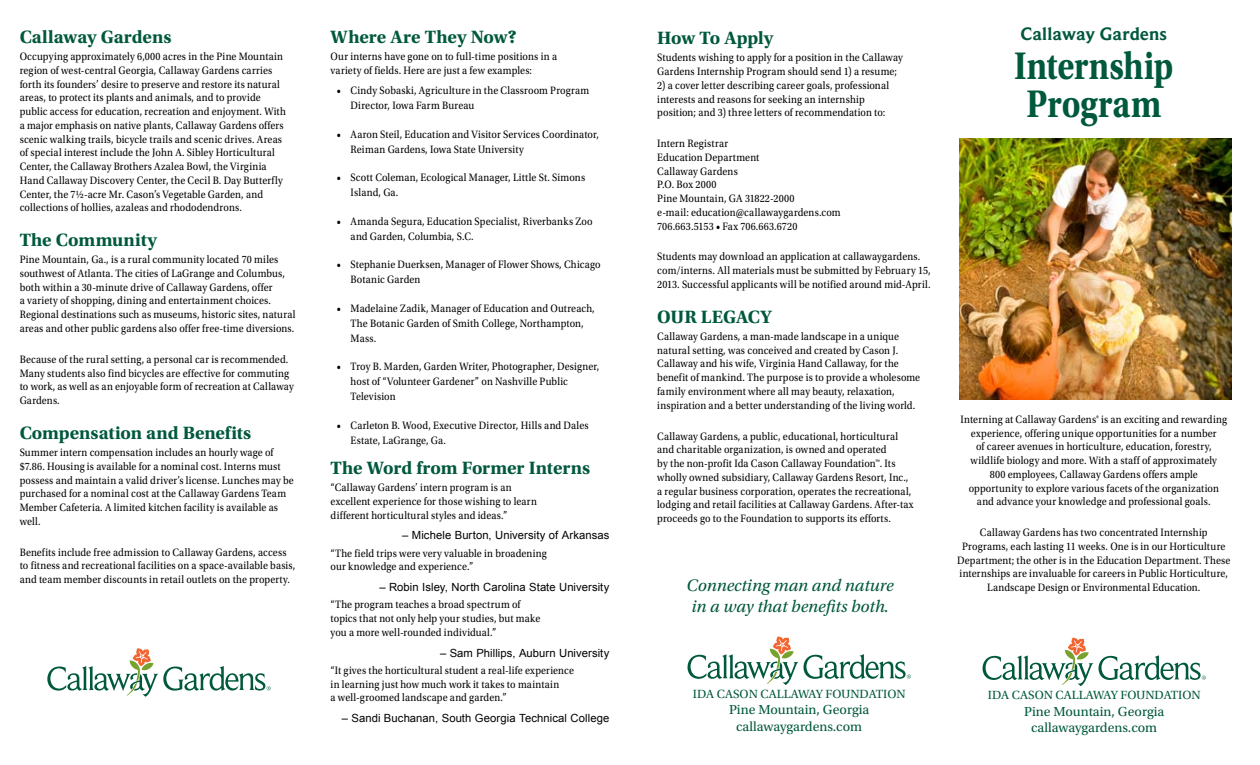
<style>
.page{position:relative;width:1260px;height:765px;background:#fff}
.page>*{position:absolute;margin:0;border:0;box-sizing:border-box;transform-origin:0 0}
.t1{font:700 40.5px/37.5px "Utopia Std";color:#00583d;text-align:center;scale:.83 1}
.t2{font:700 18.75px "Utopia Std";letter-spacing:-.005em;color:#00583d}
.t3{font:700 18.75px "Beaufort";letter-spacing:.005em;color:#00583d}
.t4{font:italic 17.5px "Utopia Std";color:#00583d}
.t5{font:13.75px/16.5px "Utopia Std";color:#00583d;text-align:center}
.t6{font:12.5px "Utopia Std";color:#00583d}
.t7{font:11.25px/13.8px "Utopia Std";letter-spacing:.015em;color:#000;scale:.9 1}
.t8{font:11.25px "Arial";letter-spacing:.005em;color:#000}
</style>
<div class="page">
<img style="left:960px;top:139px;width:272px;height:261px">
<svg style="left:688px;top:636px;width:223px;height:49px"></svg>
<svg style="left:983px;top:638px;width:223px;height:48px"></svg>
<svg style="left:47px;top:648px;width:224px;height:49px"></svg>
<h2 class="t2" style="left:20px;top:26px;width:153px">Callaway Gardens</h2>
<p class="t7" style="left:20px;top:50px;width:297px">Occupying approximately 6,000 acres in the Pine Mountain region of west-central Georgia, Callaway Gardens carries forth its founders’ desire to preserve and restore its natural areas, to protect its plants and animals, and to provide public access for education, recreation and enjoyment. With a major emphasis on native plants, Callaway Gardens offers scenic walking trails, bicycle trails and scenic drives. Areas of special interest include the John A. Sibley Horticultural Center, the Callaway Brothers Azalea Bowl, the Virginia Hand Callaway Discovery Center, the Cecil B. Day Butterfly Center, the 7½-acre Mr. Cason’s Vegetable Garden, and collections of hollies, azaleas and rhododendrons.</p>
<h2 class="t2" style="left:20px;top:229px;width:139px">The Community</h2>
<p class="t7" style="left:20px;top:253px;width:308px">Pine Mountain, Ga., is a rural community located 70 miles southwest of Atlanta. The cities of LaGrange and Columbus, both within a 30-minute drive of Callaway Gardens, offer<br>a variety of shopping, dining and entertainment choices.<br>Regional destinations such as museums, historic sites, natural areas and other public gardens also offer free-time diversions.</p>
<p class="t7" style="left:20px;top:353px;width:306px">Because of the rural setting, a personal car is recommended.<br>Many students also find bicycles are effective for commuting to work, as well as an enjoyable form of recreation at Callaway Gardens.</p>
<h2 class="t2" style="left:20px;top:422px;width:233px">Compensation and Benefits</h2>
<p class="t7" style="left:20px;top:446px;width:306px">Summer intern compensation includes an hourly wage of $7.86. Housing is available for a nominal cost. Interns must possess and maintain a valid driver’s license. Lunches may be purchased for a nominal cost at the Callaway Gardens Team Member Cafeteria. A limited kitchen facility is available as well.</p>
<p class="t7" style="left:20px;top:545px;width:308px">Benefits include free admission to Callaway Gardens, access to fitness and recreational facilities on a space-available basis, and team member discounts in retail outlets on the property.</p>
<h2 class="t2" style="left:331px;top:26px;width:188px">Where Are They Now?</h2>
<p class="t7" style="left:331px;top:50px;width:253px">Our interns have gone on to full-time positions in a variety of fields. Here are just a few examples:</p>
<p class="t7" style="left:351px;top:83px;width:267px;line-height:15px;text-indent:-14px">• Cindy Sobaski, Agriculture in the Classroom Program<br>Director, Iowa Farm Bureau</p>
<p class="t7" style="left:351px;top:127px;width:278px;line-height:15px;text-indent:-14px">• Aaron Steil, Education and Visitor Services Coordinator,<br>Reiman Gardens, Iowa State University</p>
<p class="t7" style="left:351px;top:170px;width:262px;line-height:15px;text-indent:-14px">• Scott Coleman, Ecological Manager, Little St. Simons<br>Island, Ga.</p>
<p class="t7" style="left:351px;top:214px;width:271px;line-height:15px;text-indent:-14px">• Amanda Segura, Education Specialist, Riverbanks Zoo and Garden, Columbia, S.C.</p>
<p class="t7" style="left:351px;top:257px;width:279px;line-height:15px;text-indent:-14px">• Stephanie Duerksen, Manager of Flower Shows, Chicago<br>Botanic Garden</p>
<p class="t7" style="left:351px;top:301px;width:273px;line-height:15px;text-indent:-14px">• Madelaine Zadik, Manager of Education and Outreach,<br>The Botanic Garden of Smith College, Northampton,<br>Mass.</p>
<p class="t7" style="left:351px;top:359px;width:278px;line-height:15px;text-indent:-14px">• Troy B. Marden, Garden Writer, Photographer, Designer, host of “Volunteer Gardener” on Nashville Public<br>Television</p>
<p class="t7" style="left:351px;top:418px;width:266px;line-height:15px;text-indent:-14px">• Carleton B. Wood, Executive Director, Hills and Dales<br>Estate, LaGrange, Ga.</p>
<h2 class="t2" style="left:331px;top:457px;width:261px">The Word from Former Interns</h2>
<p class="t7" style="left:331px;top:481px;width:231px">“Callaway Gardens’ intern program is an excellent experience for those wishing to learn different horticultural styles and ideas.”</p>
<p class="t8" style="left:402px;top:528px;width:209px">– Michele Burton, University of Arkansas</p>
<p class="t7" style="left:331px;top:546px;width:242px">“The field trips were very valuable in broadening our knowledge and experience.”</p>
<p class="t8" style="left:379px;top:580px;width:231px">– Robin Isley, North Carolina State University</p>
<p class="t7" style="left:331px;top:598px;width:235px">“The program teaches a broad spectrum of topics that not only help your studies, but make you a more well-rounded individual.”</p>
<p class="t8" style="left:440px;top:645px;width:171px">– Sam Phillips, Auburn University</p>
<p class="t7" style="left:331px;top:664px;width:272px">“It gives the horticultural student a real-life experience in learning just how much work it takes to maintain<br>a well-groomed landscape and garden.”</p>
<p class="t8" style="left:342px;top:711px;width:269px">– Sandi Buchanan, South Georgia Technical College</p>
<h2 class="t3" style="left:1021px;top:22px;width:148px">Callaway Gardens</h2>
<h1 class="t1" style="left:1014px;top:48px;width:193px">Internship<br>Program</h1>
<h2 class="t2" style="left:657px;top:27px;width:118px">How To Apply</h2>
<p class="t7" style="left:657px;top:51px;width:275px">Students wishing to apply for a position in the Callaway<br>Gardens Internship Program should send 1) a resume;</p>
<p class="t7" style="left:657px;top:78px;width:259px">2) a cover letter describing career goals, professional interests and reasons for seeking an internship position; and 3) three letters of recommendation to:</p>
<p class="t7" style="left:657px;top:137px;width:205px">Intern Registrar<br>Education Department<br>Callaway Gardens<br>P.O. Box 2000<br>Pine Mountain, GA 31822-2000<br>e-mail: education@callawaygardens.com<br>706.663.5153 • Fax 706.663.6720</p>
<p class="t7" style="left:657px;top:250px;width:305px">Students may download an application at callawaygardens. com/interns. All materials must be submitted by February 15,<br>2013. Successful applicants will be notified around mid-April.</p>
<h2 class="t2" style="left:657px;top:306px;width:116px">OUR LEGACY</h2>
<p class="t7" style="left:657px;top:330px;width:294px">Callaway Gardens, a man-made landscape in a unique natural setting, was conceived and created by Cason J.<br>Callaway and his wife, Virginia Hand Callaway, for the benefit of mankind. The purpose is to provide a wholesome family environment where all may beauty, relaxation, inspiration and a better understanding of the living world.</p>
<p class="t7" style="left:657px;top:429px;width:286px">Callaway Gardens, a public, educational, horticultural and charitable organization, is owned and operated<br>by the non-profit Ida Cason Callaway Foundation™. Its wholly owned subsidiary, Callaway Gardens Resort, Inc., a regular business corporation, operates the recreational, lodging and retail facilities at Callaway Gardens. After-tax proceeds go to the Foundation to supports its efforts.</p>
<p class="t7" style="left:960px;top:413px;width:298px;text-align:center">Interning at Callaway Gardens® is an exciting and rewarding experience, offering unique opportunities for a number<br>of career avenues in horticulture, education, forestry, wildlife biology and more. With a staff of approximately<br>800 employees, Callaway Gardens offers ample<br>opportunity to explore various facets of the organization and advance your knowledge and professional goals.</p>
<p class="t7" style="left:957px;top:526px;width:305px;text-align:center">Callaway Gardens has two concentrated Internship Programs, each lasting 11 weeks. One is in our Horticulture Department; the other is in the Education Department. These internships are invaluable for careers in Public Horticulture,</p>
<h3 class="t4" style="left:687px;top:576px;width:209px">Connecting man and nature</h3>
<p class="t7" style="left:987px;top:581px;width:239px">Landscape Design or Environmental Education.</p>
<h3 class="t4" style="left:691px;top:597px;width:199px">in a way that benefits both.</h3>
<p class="t6" style="left:693px;top:687px;width:214px">IDA CASON CALLAWAY FOUNDATION</p>
<p class="t5" style="left:729px;top:702px;width:142px">Pine Mountain, Georgia callawaygardens.com</p>
<p class="t6" style="left:988px;top:688px;width:214px">IDA CASON CALLAWAY FOUNDATION</p>
<p class="t5" style="left:1024px;top:703px;width:142px">Pine Mountain, Georgia callawaygardens.com</p>
</div>
